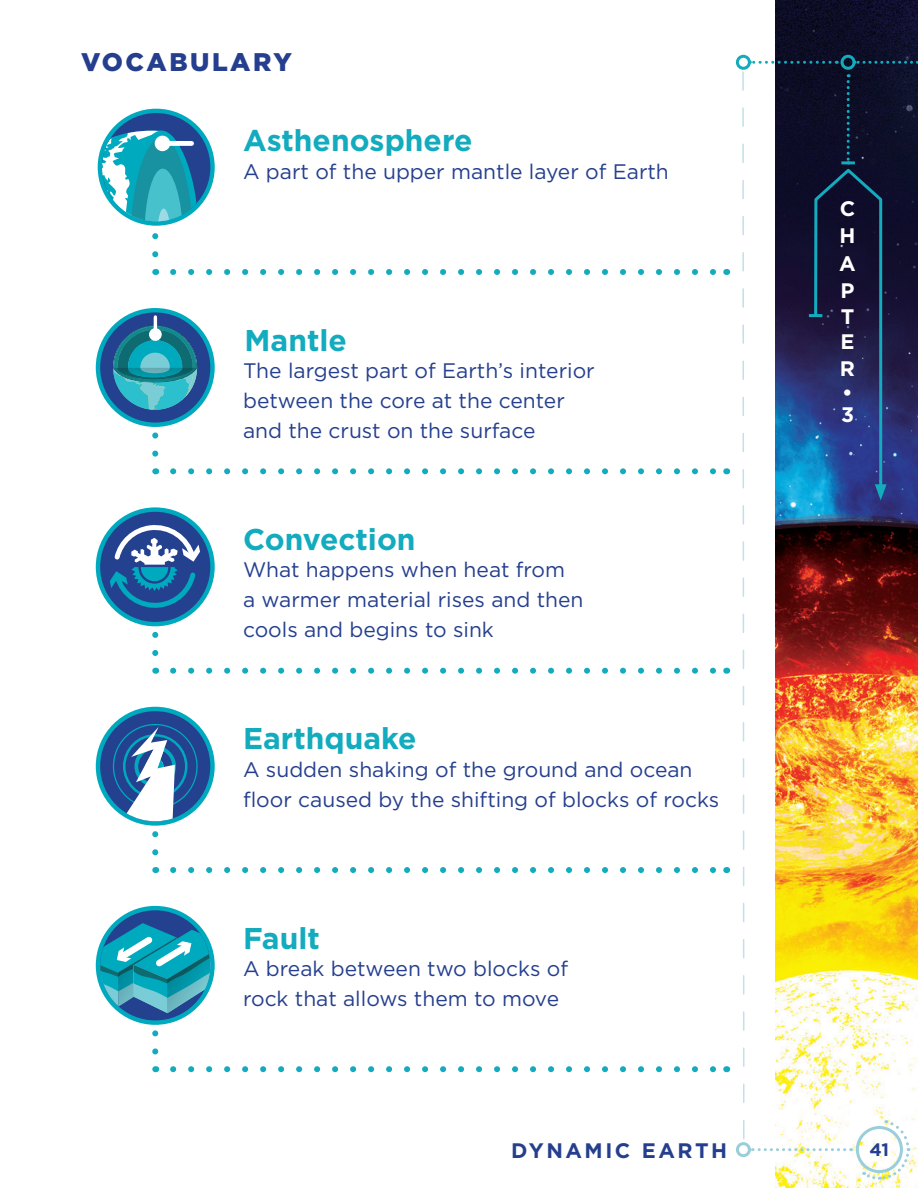
<style>
.page{position:relative;width:918px;height:1188px;background:#fff}
.page>*{position:absolute;margin:0;border:0;box-sizing:border-box;transform-origin:0 0}
.vocabTerm{font:700 30px "Gotham";color:#13abbe}
.Header_H1{font:900 25.5px "Gotham";letter-spacing:.1em;color:#253f8e}
.vocabDef{font:21px/30px "Gotham";color:#253f8e}
.t1{font:700 21px "Gotham";letter-spacing:.12em;color:#253f8e}
.t2{font:700 21px/26.7px "Gotham";color:#fff}
.t3{font:700 18px "Gotham";color:#253f8e}
</style>
<div class="page">
<img style="left:775px;top:0;width:143px;height:1188px">
<div style="left:856px;top:1126px;width:47px;height:47px;border:3px solid #9aceda;border-radius:50%"></div>
<svg style="left:751px;top:1148px;width:94px;height:3px"></svg>
<div style="left:736px;top:1142px;width:15px;height:15px;border:3px solid #9aceda;border-radius:50%"></div>
<svg style="left:862px;top:1120px;width:49px;height:61px"></svg>
<svg style="left:856px;top:61px;width:62px;height:3px"></svg>
<div style="left:841px;top:55px;width:15px;height:15px;border:3px solid #13abbe;border-radius:50%"></div>
<svg style="left:809px;top:74px;width:78px;height:426px;background:#182853"></svg>
<svg style="left:751px;top:61px;width:79px;height:3px"></svg>
<div style="left:736px;top:55px;width:15px;height:15px;border:3px solid #13abbe;border-radius:50%"></div>
<svg style="left:742px;top:71px;width:3px;height:1068px"></svg>
<svg style="left:152px;top:236px;width:6px;height:22px"></svg>
<svg style="left:173px;top:269px;width:543px;height:6px"></svg>
<svg style="left:152px;top:635px;width:6px;height:21px"></svg>
<svg style="left:173px;top:668px;width:543px;height:6px"></svg>
<svg style="left:152px;top:435px;width:6px;height:22px"></svg>
<svg style="left:173px;top:468px;width:543px;height:6px"></svg>
<svg style="left:152px;top:834px;width:6px;height:22px"></svg>
<svg style="left:173px;top:867px;width:543px;height:6px"></svg>
<svg style="left:152px;top:1033px;width:6px;height:22px"></svg>
<svg style="left:173px;top:1066px;width:543px;height:6px"></svg>
<svg style="left:96px;top:507px;width:119px;height:119px"></svg>
<div style="left:100px;top:512px;width:110px;height:110px;background:#24418f;border-radius:50%"></div>
<svg style="left:110px;top:520px;width:90px;height:100px"></svg>
<svg style="left:96px;top:308px;width:119px;height:119px"></svg>
<div style="left:100px;top:312px;width:110px;height:111px;background:#24418f;border-radius:50%"></div>
<svg style="left:110px;top:325px;width:91px;height:95px"></svg>
<hr style="left:154px;top:317px;width:3px;height:21px;background:#fff">
<div style="left:149px;top:328px;width:13px;height:13px;background:#fff;border-radius:50%"></div>
<svg style="left:96px;top:707px;width:119px;height:119px;background:#0daabf"></svg>
<div style="left:100px;top:711px;width:110px;height:110px;background:#24418f;border-radius:50%"></div>
<div style="left:135px;top:746px;width:41px;height:41px;border:4px solid #00aabe;border-radius:50%"></div>
<div style="left:123px;top:734px;width:64px;height:65px;border:2px solid #00aabe;border-radius:50%"></div>
<svg style="left:127px;top:727px;width:48px;height:94px"></svg>
<svg style="left:96px;top:906px;width:119px;height:119px"></svg>
<div style="left:100px;top:910px;width:110px;height:110px;background:#24418f;border-radius:50%"></div>
<svg style="left:100px;top:923px;width:110px;height:95px"></svg>
<svg style="left:98px;top:109px;width:117px;height:117px"></svg>
<div style="left:102px;top:113px;width:108px;height:108px;background:#24418f;border-radius:50%"></div>
<svg style="left:102px;top:128px;width:97px;height:93px"></svg>
<div style="left:167px;top:141px;width:25px;height:5px;background:#fff"></div>
<div style="left:155px;top:136px;width:15px;height:15px;background:#fff;border-radius:50%"></div>
<p class="Header_H1" style="left:81px;top:44px;width:212px">VOCABULARY</p>
<p class="vocabTerm" style="left:243px;top:121px;width:231px">Asthenosphere</p>
<p class="vocabDef" style="left:243px;top:156px;width:427px">A part of the upper mantle layer of Earth</p>
<p class="vocabTerm" style="left:245px;top:321px;width:104px">Mantle</p>
<p class="vocabDef" style="left:243px;top:355px;width:353px">The largest part of Earth’s interior between the core at the center and the crust on the surface</p>
<p class="vocabTerm" style="left:243px;top:519px;width:174px">Convection</p>
<p class="vocabDef" style="left:243px;top:555px;width:342px">What happens when heat from<br>a warmer material rises and then cools and begins to sink</p>
<p class="vocabTerm" style="left:243px;top:719px;width:175px">Earthquake</p>
<p class="vocabDef" style="left:243px;top:754px;width:478px">A sudden shaking of the ground and ocean floor caused by the shifting of blocks of rocks</p>
<p class="vocabTerm" style="left:243px;top:918px;width:78px">Fault</p>
<p class="vocabDef" style="left:243px;top:953px;width:327px">A break between two blocks of rock that allows them to move</p>
<p class="t2" style="left:839px;top:195px;width:18px">C<br>C<br>C<br>C<br>C<br>C<br>C</p>
<p class="t2" style="left:841px;top:381px;width:13px;line-height:22.2px">C<br>C</p>
<p class="t1" style="left:511px;top:1136px;width:218px">DYNAMIC EARTH</p>
<p class="t3" style="left:870px;top:1138px;width:21px">41</p>
</div>
